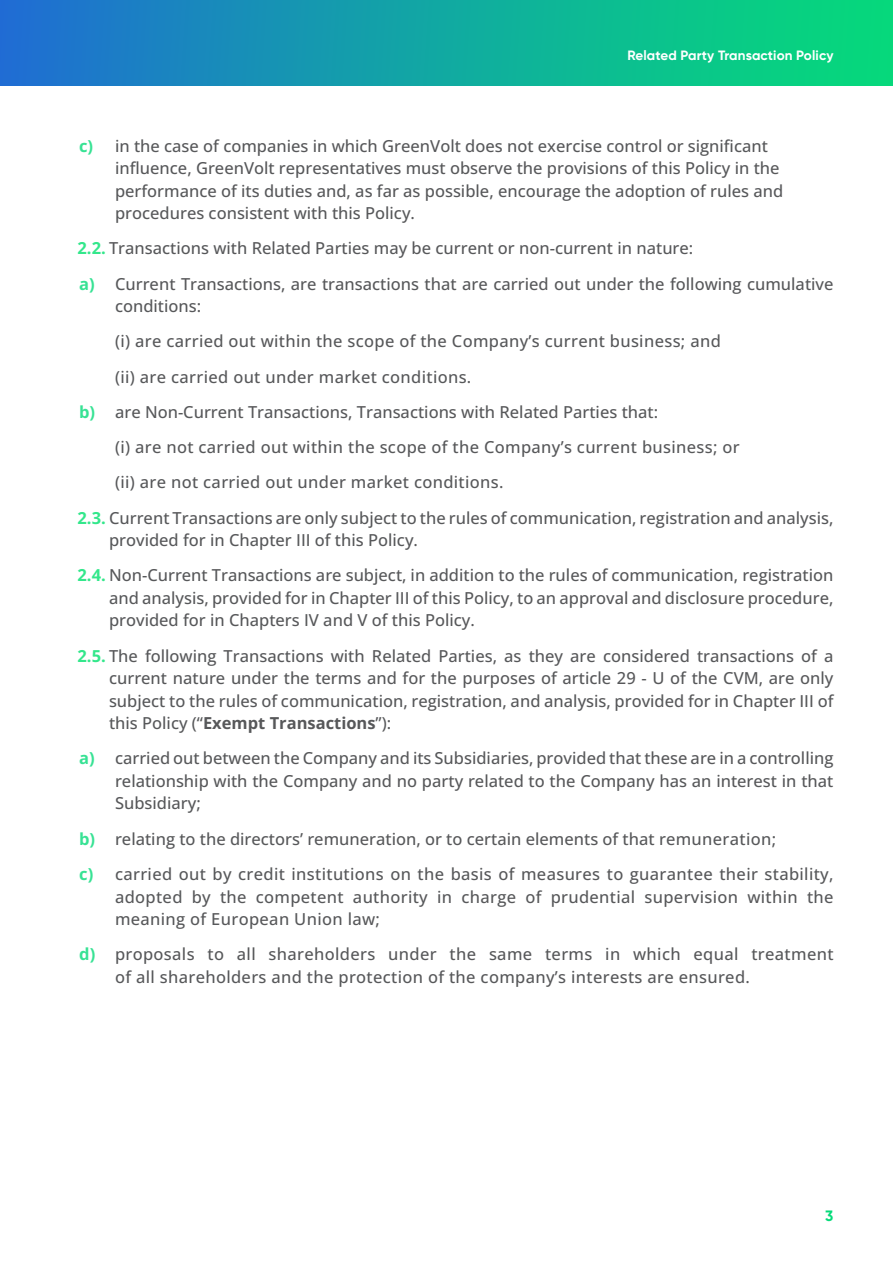
<style>
.page{position:relative;width:893px;height:1263px;background:#fff}
.page>*{position:absolute;margin:0;border:0;box-sizing:border-box;transform-origin:0 0}
.bullet_indent{font:500 16.5px/22.5px "Open Sans";color:#57585a;text-align:justify}
.Texto{font:500 16.5px "Open Sans";letter-spacing:.02em;color:#57585a}
.bullet_indent-2{font:500 16.5px/22.5px "Open Sans";letter-spacing:.02em;color:#57585a}
.t1{font:700 15px "Gilroy";color:#05db79}
.t2{font:700 13.5px "Gilroy";letter-spacing:.01em;color:#fff}
.s1{font-weight:700;color:#37e294}
.s2{font-weight:700;color:#33e78b}
.s3{font-weight:700}
</style>
<div class="page">
<div style="left:0;top:0;width:893px;height:85px;background:linear-gradient(to right,#1f70d1,#04df76)"></div>
<p class="t2" style="left:627px;top:46px;width:208px">Related Party Transaction Policy</p>
<p class="bullet_indent" style="left:115px;top:134px;width:670px;text-align:left;text-indent:-36px"><span class="s1">c)</span> in the case of companies in which GreenVolt does not exercise control or significant influence, GreenVolt representatives must observe the provisions of this Policy in the performance of its duties and, as far as possible, encourage the adoption of rules and procedures consistent with this Policy.</p>
<p class="bullet_indent" style="left:78px;top:237px;width:617px"><span class="s2">2.2.</span> Transactions with Related Parties may be current or non-current in nature:</p>
<p class="bullet_indent" style="left:115px;top:272px;width:720px;text-indent:-36px"><span class="s1">a)</span> Current Transactions, are transactions that are carried out under the following cumulative conditions:</p>
<p class="Texto" style="left:115px;top:330px;width:607px">(i) are carried out within the scope of the Company’s current business; and</p>
<p class="Texto" style="left:115px;top:365px;width:358px">(ii) are carried out under market conditions.</p>
<p class="bullet_indent" style="left:79px;top:400px;width:581px"><span class="s1">b)</span> are Non-Current Transactions, Transactions with Related Parties that:</p>
<p class="Texto" style="left:115px;top:436px;width:626px">(i) are not carried out within the scope of the Company’s current business; or</p>
<p class="Texto" style="left:115px;top:471px;width:390px">(ii) are not carried out under market conditions.</p>
<p class="bullet_indent" style="left:109px;top:506px;width:726px;text-indent:-31px"><span class="s2">2.3.</span> Current Transactions are only subject to the rules of communication, registration and analysis, provided for in Chapter III of this Policy.</p>
<p class="bullet_indent" style="left:109px;top:564px;width:726px;text-indent:-31px"><span class="s2">2.4.</span> Non-Current Transactions are subject, in addition to the rules of communication, registration and analysis, provided for in Chapter III of this Policy, to an approval and disclosure procedure, provided for in Chapters IV and V of this Policy.</p>
<p class="bullet_indent" style="left:109px;top:644px;width:726px;text-indent:-31px"><span class="s2">2.5.</span> The following Transactions with Related Parties, as they are considered transactions of a current nature under the terms and for the purposes of article 29 - U of the CVM, are only subject to the rules of communication, registration, and analysis, provided for in Chapter III of this Policy (“<span class="s3">Exempt Transactions</span>”):</p>
<p class="bullet_indent" style="left:115px;top:747px;width:720px;text-indent:-36px"><span class="s1">a)</span> carried out between the Company and its Subsidiaries, provided that these are in a controlling relationship with the Company and no party related to the Company has an interest in that Subsidiary;</p>
<p class="bullet_indent" style="left:79px;top:827px;width:699px"><span class="s1">b)</span> relating to the directors’ remuneration, or to certain elements of that remuneration;</p>
<p class="bullet_indent" style="left:115px;top:862px;width:720px;text-indent:-36px"><span class="s1">c)</span> carried out by credit institutions on the basis of measures to guarantee their stability, adopted by the competent authority in charge of prudential supervision within the meaning of European Union law;</p>
<p class="bullet_indent-2" style="left:115px;top:943px;width:720px;text-indent:-36px"><span class="s1">d)</span> proposals to all shareholders under the same terms in which equal treatment of all shareholders and the protection of the company’s interests are ensured.</p>
<p class="t1" style="left:825px;top:1206px;width:10px">3</p>
</div>
